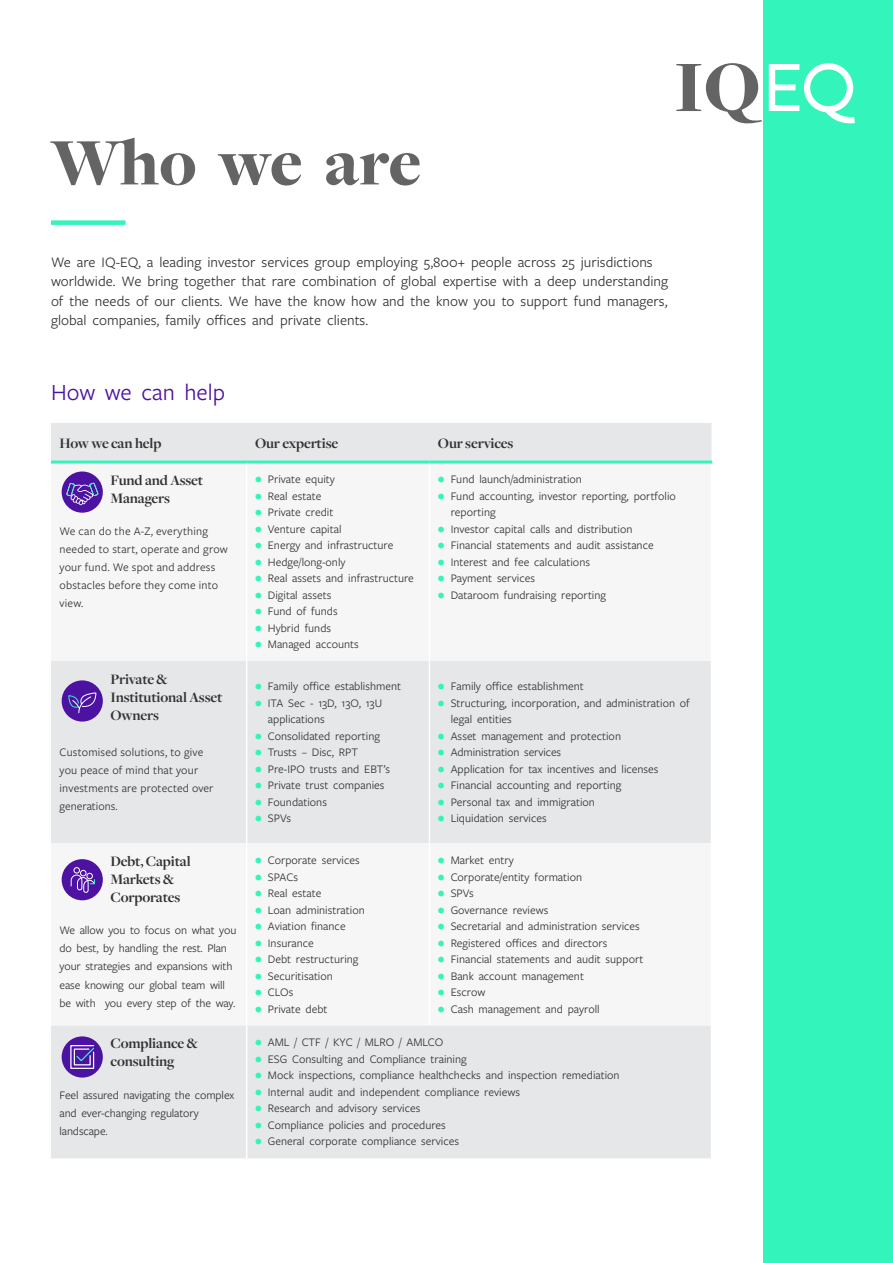
<style>
.page{position:relative;width:893px;height:1263px;background:#fff}
.page>*{position:absolute;margin:0;border:0;box-sizing:border-box;transform-origin:0 0}
.t1{font:900 68.85px "Freight Disp Pro";color:#646464}
.t2{font:24px "Freight Sans Pro";color:#4c12a1}
.t3{font:15px/19.5px "Freight Sans Pro";color:#333}
.t4{font:700 15px/18px "Freight Disp Pro";letter-spacing:-.01em;color:#333}
.t5{font:12px/18px "Freight Sans Pro";color:#333}
.s1{font-size:15px;color:#33f4bb}
</style>
<div class="page">
<div style="left:763px;top:0;width:130px;height:1263px;background:#33f4bb"></div>
<svg style="left:676px;top:63px;width:86px;height:60px"></svg>
<svg style="left:769px;top:63px;width:86px;height:60px"></svg>
<div style="left:51px;top:423px;width:660px;height:735px;background:#e6e7e8"></div>
<svg style="left:51px;top:464px;width:660px;height:561px;fill:#f6f6f6"></svg>
<hr style="left:429px;top:464px;width:1px;height:197px;background:#fff">
<hr style="left:429px;top:661px;width:1px;height:182px;background:#fff">
<hr style="left:429px;top:843px;width:1px;height:182px;background:#fff">
<hr style="left:247px;top:461px;width:182px;height:3px;background:#33f4bb">
<hr style="left:429px;top:461px;width:283px;height:3px;background:#33f4bb">
<hr style="left:246px;top:464px;width:1px;height:197px;background:#fff">
<hr style="left:246px;top:661px;width:1px;height:182px;background:#fff">
<hr style="left:246px;top:843px;width:1px;height:182px;background:#fff">
<hr style="left:51px;top:461px;width:196px;height:3px;background:#33f4bb">
<hr style="left:246px;top:1025px;width:1px;height:133px;background:#fff">
<div style="left:62px;top:471px;width:41px;height:42px;background:#4d12a1;border-radius:50%"></div>
<svg style="left:66px;top:483px;width:32px;height:22px"></svg>
<div style="left:62px;top:680px;width:41px;height:41px;background:#4d12a1;border-radius:50%"></div>
<svg style="left:68px;top:692px;width:29px;height:22px"></svg>
<div style="left:62px;top:859px;width:41px;height:41px;background:#4d12a1;border-radius:50%"></div>
<svg style="left:71px;top:867px;width:24px;height:26px"></svg>
<div style="left:62px;top:1036px;width:41px;height:41px;background:#4c12a1;border-radius:50%"></div>
<svg style="left:70px;top:1045px;width:25px;height:24px"></svg>
<div style="left:51px;top:220px;width:75px;height:5px;background:#33f4bb"></div>
<h1 class="t1" style="left:51px;top:117px;width:372px">Who we are</h1>
<p class="t3" style="left:51px;top:252px;width:619px">We are IQ-EQ, a leading investor services group employing 5,800+ people across 25 jurisdictions worldwide. We bring together that rare combination of global expertise with a deep understanding of the needs of our clients. We have the know how and the know you to support fund managers, global companies, family offices and private clients.</p>
<h2 class="t2" style="left:51px;top:376px;width:176px">How we can help</h2>
<p class="t4" style="left:60px;top:433px;width:103px">How we can help</p>
<p class="t4" style="left:255px;top:433px;width:85px">Our expertise</p>
<p class="t4" style="left:438px;top:433px;width:77px">Our services</p>
<p class="t4" style="left:111px;top:471px;width:94px">Fund and Asset<br>Managers</p>
<p class="t5" style="left:60px;top:522px;width:170px">We can do the A-Z, everything needed to start, operate and grow your fund. We spot and address obstacles before they come into view.</p>
<p class="t5" style="left:438px;top:470px;width:145px"><span class="s1">•</span> Fund launch/administration</p>
<p class="t5" style="left:451px;top:487px;width:227px;line-height:16.5px;text-indent:-13px"><span class="s1">•</span> Fund accounting, investor reporting, portfolio reporting</p>
<p class="t5" style="left:438px;top:519px;width:196px"><span class="s1">•</span> Investor capital calls and distribution</p>
<p class="t5" style="left:438px;top:536px;width:217px"><span class="s1">•</span> Financial statements and audit assistance</p>
<p class="t5" style="left:438px;top:552px;width:154px"><span class="s1">•</span> Interest and fee calculations</p>
<p class="t5" style="left:438px;top:569px;width:98px"><span class="s1">•</span> Payment services</p>
<p class="t5" style="left:438px;top:585px;width:170px"><span class="s1">•</span> Dataroom fundraising reporting</p>
<p class="t5" style="left:255px;top:470px;width:81px"><span class="s1">•</span> Private equity</p>
<p class="t5" style="left:255px;top:486px;width:68px"><span class="s1">•</span> Real estate</p>
<p class="t5" style="left:255px;top:503px;width:80px"><span class="s1">•</span> Private credit</p>
<p class="t5" style="left:255px;top:519px;width:88px"><span class="s1">•</span> Venture capital</p>
<p class="t5" style="left:255px;top:536px;width:140px"><span class="s1">•</span> Energy and infrastructure</p>
<p class="t5" style="left:255px;top:552px;width:92px"><span class="s1">•</span> Hedge/long-only</p>
<p class="t5" style="left:255px;top:569px;width:160px"><span class="s1">•</span> Real assets and infrastructure</p>
<p class="t5" style="left:255px;top:585px;width:78px"><span class="s1">•</span> Digital assets</p>
<p class="t5" style="left:255px;top:602px;width:84px"><span class="s1">•</span> Fund of funds</p>
<p class="t5" style="left:255px;top:618px;width:78px"><span class="s1">•</span> Hybrid funds</p>
<p class="t5" style="left:255px;top:635px;width:105px"><span class="s1">•</span> Managed accounts</p>
<p class="t4" style="left:111px;top:670px;width:113px">Private &amp;<br>Institutional Asset<br>Owners</p>
<p class="t5" style="left:60px;top:742px;width:155px">Customised solutions, to give you peace of mind that your investments are protected over generations.</p>
<p class="t4" style="left:111px;top:852px;width:82px">Debt, Capital<br>Markets &amp;<br>Corporates</p>
<p class="t5" style="left:60px;top:921px;width:178px">We allow you to focus on what you do best, by handling the rest. Plan your strategies and expansions with ease knowing our global team will be with you every step of the way.</p>
<p class="t4" style="left:111px;top:1034px;width:89px">Compliance &amp; consulting</p>
<p class="t5" style="left:60px;top:1085px;width:176px">Feel assured navigating the complex and ever-changing regulatory landscape.</p>
<p class="t5" style="left:255px;top:677px;width:147px"><span class="s1">•</span> Family office establishment</p>
<p class="t5" style="left:268px;top:694px;width:116px;line-height:16.5px;text-indent:-13px"><span class="s1">•</span> ITA Sec - 13D, 13O, 13U applications</p>
<p class="t5" style="left:255px;top:726px;width:126px"><span class="s1">•</span> Consolidated reporting</p>
<p class="t5" style="left:255px;top:743px;width:104px"><span class="s1">•</span> Trusts – Disc, RPT</p>
<p class="t5" style="left:255px;top:759px;width:136px"><span class="s1">•</span> Pre-IPO trusts and EBT’s</p>
<p class="t5" style="left:255px;top:776px;width:131px"><span class="s1">•</span> Private trust companies</p>
<p class="t5" style="left:255px;top:792px;width:73px"><span class="s1">•</span> Foundations</p>
<p class="t5" style="left:255px;top:809px;width:37px"><span class="s1">•</span> SPVs</p>
<p class="t5" style="left:255px;top:851px;width:106px"><span class="s1">•</span> Corporate services</p>
<p class="t5" style="left:255px;top:867px;width:44px"><span class="s1">•</span> SPACs</p>
<p class="t5" style="left:255px;top:884px;width:68px"><span class="s1">•</span> Real estate</p>
<p class="t5" style="left:255px;top:900px;width:111px"><span class="s1">•</span> Loan administration</p>
<p class="t5" style="left:255px;top:917px;width:92px"><span class="s1">•</span> Aviation finance</p>
<p class="t5" style="left:255px;top:933px;width:60px"><span class="s1">•</span> Insurance</p>
<p class="t5" style="left:255px;top:950px;width:105px"><span class="s1">•</span> Debt restructuring</p>
<p class="t5" style="left:255px;top:966px;width:79px"><span class="s1">•</span> Securitisation</p>
<p class="t5" style="left:255px;top:983px;width:40px"><span class="s1">•</span> CLOs</p>
<p class="t5" style="left:255px;top:999px;width:74px"><span class="s1">•</span> Private debt</p>
<p class="t5" style="left:438px;top:677px;width:147px"><span class="s1">•</span> Family office establishment</p>
<p class="t5" style="left:451px;top:694px;width:241px;line-height:16.5px;text-indent:-13px"><span class="s1">•</span> Structuring, incorporation, and administration of legal entities</p>
<p class="t5" style="left:438px;top:726px;width:185px"><span class="s1">•</span> Asset management and protection</p>
<p class="t5" style="left:438px;top:743px;width:125px"><span class="s1">•</span> Administration services</p>
<p class="t5" style="left:438px;top:759px;width:222px"><span class="s1">•</span> Application for tax incentives and licenses</p>
<p class="t5" style="left:438px;top:776px;width:185px"><span class="s1">•</span> Financial accounting and reporting</p>
<p class="t5" style="left:438px;top:792px;width:158px"><span class="s1">•</span> Personal tax and immigration</p>
<p class="t5" style="left:438px;top:809px;width:110px"><span class="s1">•</span> Liquidation services</p>
<p class="t5" style="left:438px;top:851px;width:78px"><span class="s1">•</span> Market entry</p>
<p class="t5" style="left:438px;top:867px;width:146px"><span class="s1">•</span> Corporate/entity formation</p>
<p class="t5" style="left:438px;top:884px;width:37px"><span class="s1">•</span> SPVs</p>
<p class="t5" style="left:438px;top:900px;width:112px"><span class="s1">•</span> Governance reviews</p>
<p class="t5" style="left:438px;top:917px;width:203px"><span class="s1">•</span> Secretarial and administration services</p>
<p class="t5" style="left:438px;top:933px;width:171px"><span class="s1">•</span> Registered offices and directors</p>
<p class="t5" style="left:438px;top:950px;width:207px"><span class="s1">•</span> Financial statements and audit support</p>
<p class="t5" style="left:438px;top:966px;width:147px"><span class="s1">•</span> Bank account management</p>
<p class="t5" style="left:438px;top:983px;width:49px"><span class="s1">•</span> Escrow</p>
<p class="t5" style="left:438px;top:999px;width:163px"><span class="s1">•</span> Cash management and payroll</p>
<p class="t5" style="left:255px;top:1033px;width:190px"><span class="s1">•</span> AML / CTF / KYC / MLRO / AMLCO</p>
<p class="t5" style="left:255px;top:1049px;width:213px"><span class="s1">•</span> ESG Consulting and Compliance training</p>
<p class="t5" style="left:255px;top:1066px;width:366px"><span class="s1">•</span> Mock inspections, compliance healthchecks and inspection remediation</p>
<p class="t5" style="left:255px;top:1082px;width:266px"><span class="s1">•</span> Internal audit and independent compliance reviews</p>
<p class="t5" style="left:255px;top:1099px;width:167px"><span class="s1">•</span> Research and advisory services</p>
<p class="t5" style="left:255px;top:1115px;width:192px"><span class="s1">•</span> Compliance policies and procedures</p>
<p class="t5" style="left:255px;top:1132px;width:205px"><span class="s1">•</span> General corporate compliance services</p>
</div>
